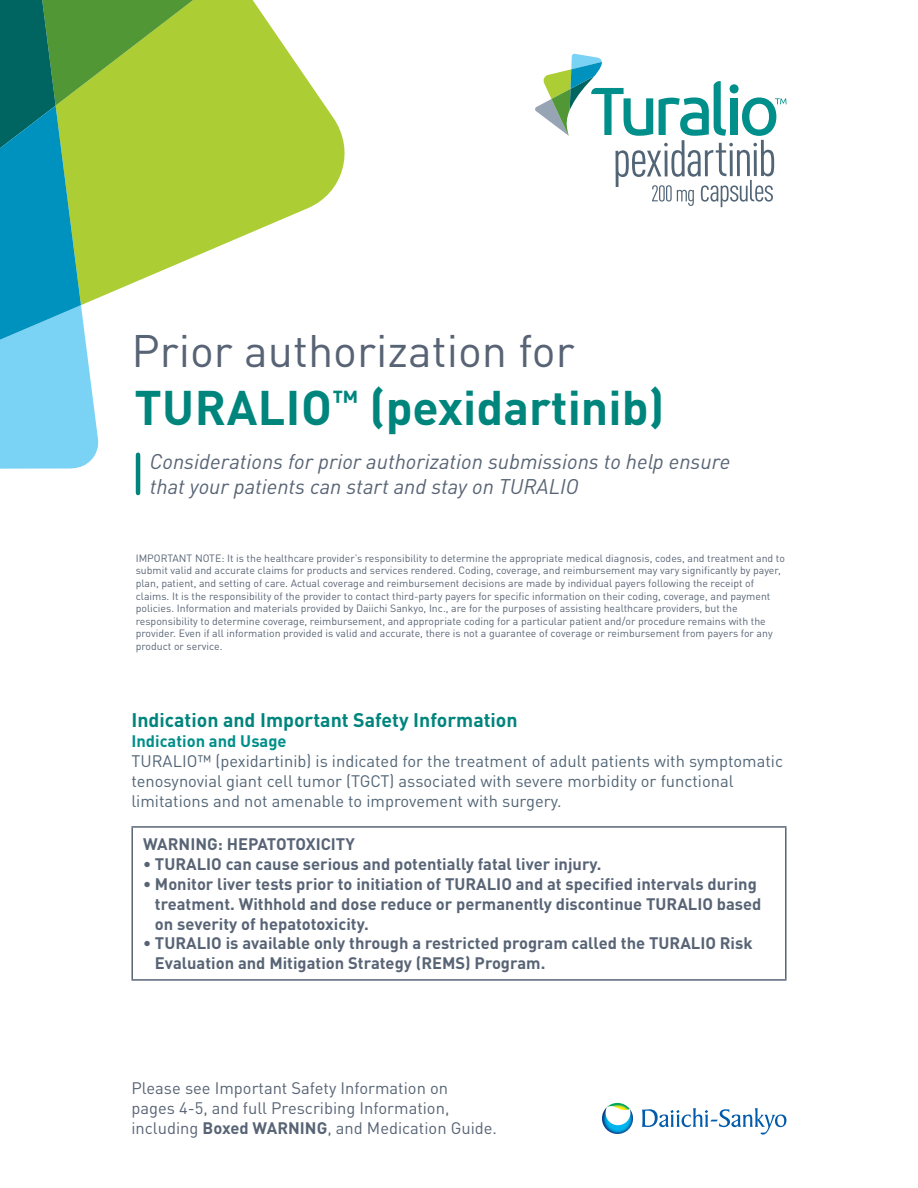
<style>
.page{position:relative;width:918px;height:1188px;background:#fff}
.page>*{position:absolute;margin:0;border:0;box-sizing:border-box;transform-origin:0 0}
.Syneos_Default_Style{font:700 48px "DINOT";color:#00857d}
.Syneos_Default_Style-2{font:45px "DINOT";color:#586475}
.Syneos_Default_Style-3{font:italic 21px "DINOT";color:#586475}
.Syneos_Default_Style-4{font:700 19.5px "DINOT";color:#00857d}
.Syneos_Default_Style-5{font:700 16.5px/19.8px "DINOT";color:#586475}
.Syneos_Default_Style-6{font:16.5px/19.8px "DINOT";color:#526576}
.t1{font:16.5px/19.8px "DINOT";color:#586475}
.Syneos_Default_Style-7{font:700 16.5px "DINOT";color:#008f8a}
.Syneos_Default_Style-8{font:10.5px/12.6px "DINOT";color:#586475}
.s1{font-weight:700}
</style>
<div class="page">
<svg style="left:642px;top:1108px;width:144px;height:27px"></svg>
<svg style="left:602px;top:1103px;width:31px;height:31px"></svg>
<svg style="left:535px;top:54px;width:252px;height:153px"></svg>
<svg style="left:232px;top:0;width:113px;height:241px;fill:#adcd35"></svg>
<svg style="left:0;top:0;width:232px;height:469px"></svg>
<hr style="left:136px;top:455px;width:4px;height:38px;background:#00857d">
<hr style="left:131px;top:826px;width:656px;height:2px;background:#586475">
<hr style="left:131px;top:828px;width:2px;height:151px;background:#586475">
<hr style="left:785px;top:828px;width:2px;height:151px;background:#586475">
<hr style="left:131px;top:979px;width:656px;height:2px;background:#586475">
<p class="Syneos_Default_Style-2" style="left:131px;top:323px;width:445px">Prior authorization for</p>
<p class="Syneos_Default_Style" style="left:134px;top:376px;width:532px">TURALIO<sup>™</sup> (pexidartinib)</p>
<p class="Syneos_Default_Style-3" style="left:150px;top:448px;width:582px">Considerations for prior authorization submissions to help ensure</p>
<p class="Syneos_Default_Style-3" style="left:150px;top:473px;width:431px">that your patients can start and stay on TURALIO</p>
<p class="Syneos_Default_Style-8" style="left:136px;top:552px;width:651px">IMPORTANT NOTE: It is the healthcare provider’s responsibility to determine the appropriate medical diagnosis, codes, and treatment and to submit valid and accurate claims for products and services rendered. Coding, coverage, and reimbursement may vary significantly by payer, plan, patient, and setting of care. Actual coverage and reimbursement decisions are made by individual payers following the receipt of claims. It is the responsibility of the provider to contact third-party payers for specific information on their coding, coverage, and payment policies. Information and materials provided by Daiichi Sankyo, Inc., are for the purposes of assisting healthcare providers, but the responsibility to determine coverage, reimbursement, and appropriate coding for a particular patient and/or procedure remains with the provider. Even if all information provided is valid and accurate, there is not a guarantee of coverage or reimbursement from payers for any product or service.</p>
<p class="Syneos_Default_Style-4" style="left:131px;top:708px;width:388px">Indication and Important Safety Information</p>
<p class="Syneos_Default_Style-7" style="left:131px;top:731px;width:157px">Indication and Usage</p>
<p class="Syneos_Default_Style-6" style="left:131px;top:751px;width:653px">TURALIO™ (pexidartinib) is indicated for the treatment of adult patients with symptomatic tenosynovial giant cell tumor (TGCT) associated with severe morbidity or functional limitations and not amenable to improvement with surgery.</p>
<p class="Syneos_Default_Style-5" style="left:143px;top:834px;width:213px">WARNING: HEPATOTOXICITY</p>
<p class="Syneos_Default_Style-5" style="left:143px;top:854px;width:460px">• TURALIO can cause serious and potentially fatal liver injury.</p>
<p class="Syneos_Default_Style-5" style="left:155px;top:874px;width:608px;text-indent:-12px">• Monitor liver tests prior to initiation of TURALIO and at specified intervals during treatment. Withhold and dose reduce or permanently discontinue TURALIO based on severity of hepatotoxicity.</p>
<p class="Syneos_Default_Style-5" style="left:155px;top:933px;width:599px;text-indent:-12px">• TURALIO is available only through a restricted program called the TURALIO Risk<br>Evaluation and Mitigation Strategy (REMS) Program.</p>
<h3 class="t1" style="left:131px;top:1078px;width:367px">Please see Important Safety Information on<br>pages 4-5, and full Prescribing Information, including <span class="s1">Boxed WARNING</span>, and Medication Guide.</h3>
</div>
